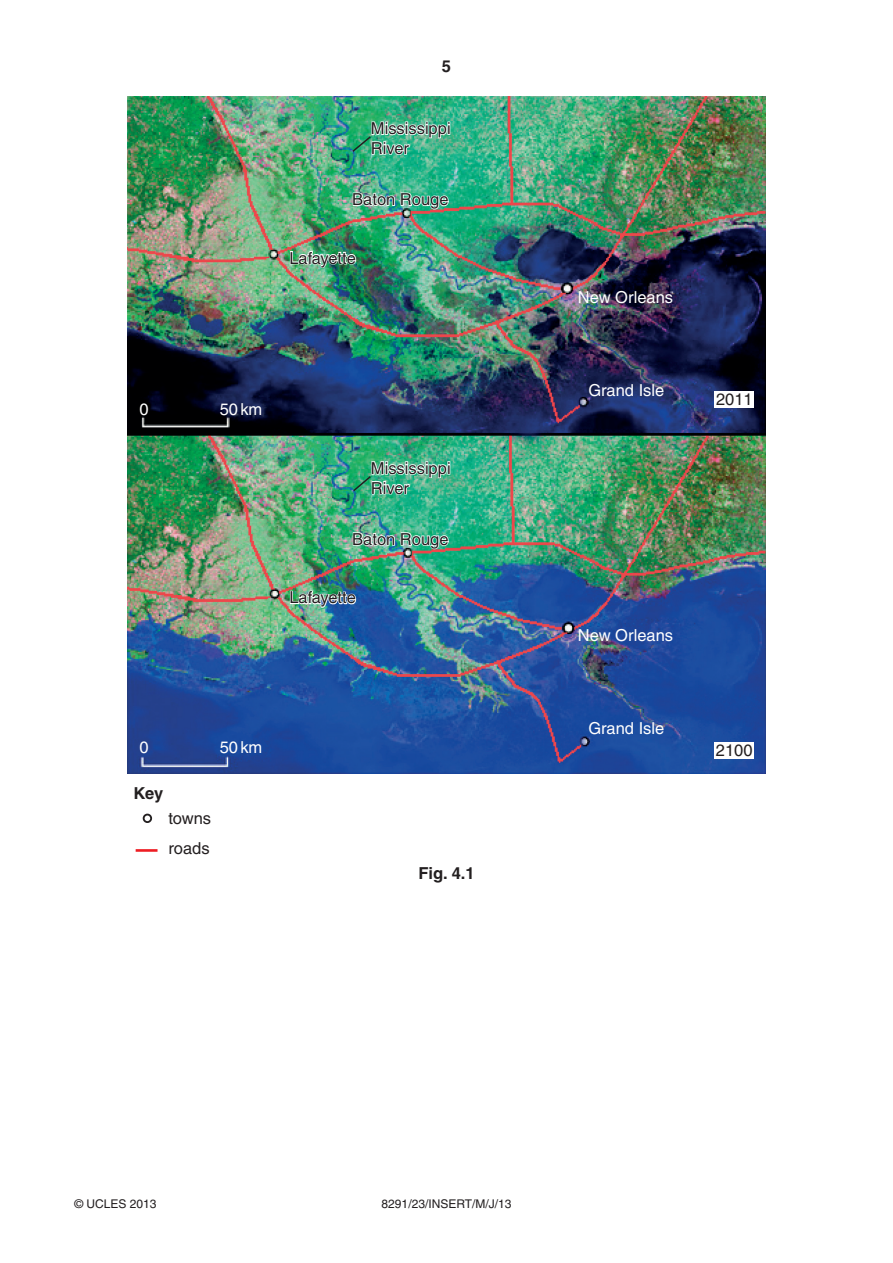
<style>
.page{position:relative;width:893px;height:1263px;background:#fff}
.page>*{position:absolute;margin:0;border:0;box-sizing:border-box;transform-origin:0 0}
.t1{font:16.5px/19.8px "Helvetica";color:#231f20}
.t2{font:16.5px "Helvetica";color:#fff}
.t3{font:700 16.5px "Helvetica";letter-spacing:-.005em;color:#231f20}
.t4{font:12px "Helvetica";color:#231f20}
</style>
<div class="page">
<img style="left:127px;top:97px;width:638px;height:676px">
<div style="left:714px;top:391px;width:40px;height:16px;background:#fff"></div>
<div style="left:714px;top:742px;width:40px;height:17px;background:#fff"></div>
<svg style="left:352px;top:192px;width:26px;height:15px"></svg>
<div style="left:377px;top:195px;width:9px;height:11px;border:2px solid #fff;border-radius:50%"></div>
<div style="left:378px;top:197px;width:7px;height:8px;border:2px solid #fff;border-radius:50%"></div>
<svg style="left:386px;top:192px;width:27px;height:15px"></svg>
<div style="left:412px;top:195px;width:9px;height:11px;border:2px solid #fff;border-radius:50%"></div>
<div style="left:413px;top:197px;width:7px;height:8px;border:2px solid #fff;border-radius:50%"></div>
<svg style="left:421px;top:195px;width:28px;height:15px"></svg>
<svg style="left:289px;top:250px;width:68px;height:22px"></svg>
<img style="left:351px;top:115px;width:100px;height:47px">
<svg style="left:352px;top:531px;width:26px;height:16px"></svg>
<div style="left:377px;top:535px;width:9px;height:11px;border:2px solid #fff;border-radius:50%"></div>
<div style="left:378px;top:536px;width:7px;height:9px;border:2px solid #fff;border-radius:50%"></div>
<svg style="left:386px;top:531px;width:27px;height:15px"></svg>
<div style="left:412px;top:535px;width:9px;height:11px;border:2px solid #fff;border-radius:50%"></div>
<div style="left:413px;top:536px;width:7px;height:9px;border:2px solid #fff;border-radius:50%"></div>
<svg style="left:421px;top:534px;width:28px;height:16px"></svg>
<svg style="left:289px;top:590px;width:68px;height:21px"></svg>
<img style="left:352px;top:455px;width:99px;height:47px">
<div style="left:143px;top:814px;width:9px;height:9px;border:2px solid #231f20;border-radius:50%"></div>
<hr style="left:136px;top:849px;width:22px;height:3px;background:#ee1d23">
<p class="t3" style="left:442px;top:60px;width:11px">5</p>
<p class="t1" style="left:371px;top:120px;width:81px">Mississippi<br>River</p>
<p class="t1" style="left:352px;top:191px;width:98px">Baton Rouge</p>
<p class="t1" style="left:289px;top:249px;width:68px">Lafayette</p>
<p class="t2" style="left:139px;top:403px;width:11px">0</p>
<p class="t2" style="left:220px;top:403px;width:44px">50 km</p>
<p class="t1" style="left:371px;top:460px;width:81px">Mississippi<br>River</p>
<p class="t1" style="left:352px;top:531px;width:98px">Baton Rouge</p>
<p class="t1" style="left:289px;top:589px;width:68px">Lafayette</p>
<p class="t2" style="left:139px;top:741px;width:11px">0</p>
<p class="t2" style="left:220px;top:741px;width:44px">50 km</p>
<p class="t3" style="left:133px;top:787px;width:31px">Key</p>
<p class="t1" style="left:168px;top:804px;width:44px;line-height:30px">towns roads</p>
<p class="t3" style="left:418px;top:867px;width:58px">Fig. 4.1</p>
<p class="t2" style="left:578px;top:291px;width:97px">New Orleans</p>
<p class="t2" style="left:588px;top:384px;width:77px">Grand Isle</p>
<p class="t1" style="left:716px;top:391px;width:38px">2011</p>
<p class="t2" style="left:578px;top:629px;width:97px">New Orleans</p>
<p class="t2" style="left:588px;top:722px;width:77px">Grand Isle</p>
<p class="t1" style="left:716px;top:742px;width:38px">2100</p>
<p class="t4" style="left:74px;top:1199px;width:84px">© UCLES 2013</p>
<p class="t4" style="left:382px;top:1199px;width:131px">8291/23/INSERT/M/J/13</p>
</div>
